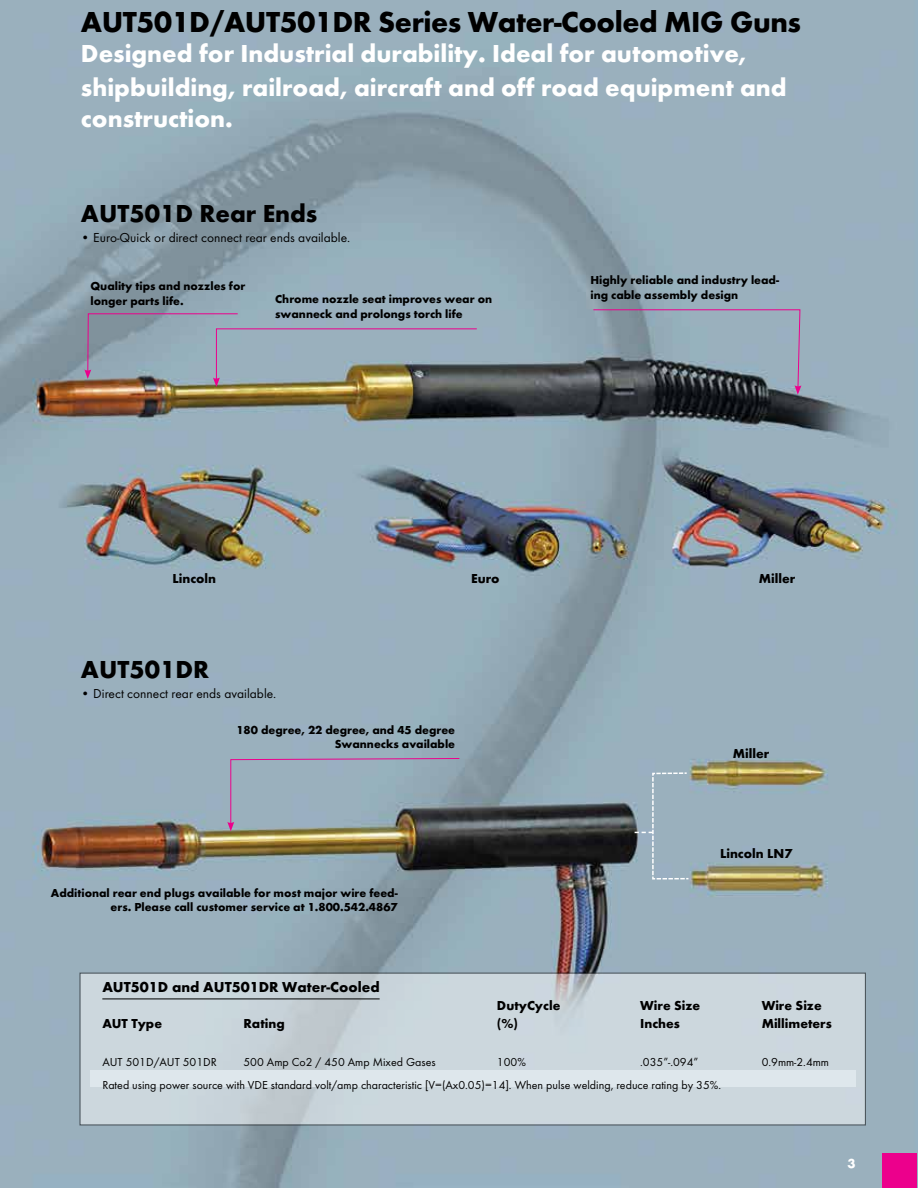
<style>
.page{position:relative;width:918px;height:1188px;background:#fff}
.page>*{position:absolute;margin:0;border:0;box-sizing:border-box;transform-origin:0 0}
.t1{font:700 30px "Futura TOT";letter-spacing:-.015em;color:#000}
.t2{font:700 25.5px/34px "Futura TOT";color:#fff}
.t3{font:700 25.5px "Futura TOT";color:#000}
.t4{font:700 15px "Futura TOT";color:#000}
.t5{font:700 13.5px "Futura TOT";color:#000}
.t6{font:13.5px "Futura TOT";color:#000}
.t7{font:700 13.5px "Futura TOT";color:#fff}
.t8{font:700 12px/14.4px "Futura TOT";color:#000}
.t9{font:12px "Futura TOT";color:#000}
</style>
<div class="page">
<img style="left:0;top:0;width:918px;height:1188px">
<div style="left:883px;top:1154px;width:34px;height:34px;background:#ec008c"></div>
<svg style="left:227px;top:758px;width:233px;height:73px;background:#92a1ad"></svg>
<svg style="left:593px;top:309px;width:208px;height:86px;background:#7b8894"></svg>
<svg style="left:84px;top:313px;width:394px;height:74px;background:#94a0a8"></svg>
<div style="left:80px;top:973px;width:785px;height:152px;background:linear-gradient(to right,#c8d3d9,#ccd7dd)"></div>
<div style="left:90px;top:1071px;width:765px;height:16px;background:#dee7ec"></div>
<hr style="left:102px;top:999px;width:278px;height:1px;background:#000">
<svg style="left:635px;top:772px;width:55px;height:108px;background:#9cb1be"></svg>
<h1 class="t1" style="left:81px;top:3px;width:722px">AUT501D/AUT501DR Series Water-Cooled MIG Guns</h1>
<h2 class="t2" style="left:81px;top:36px;width:707px">Designed for Industrial durability. Ideal for automotive, shipbuilding, railroad, aircraft and off road equipment and</h2>
<h2 class="t2" style="left:81px;top:101px;width:154px">construction.</h2>
<h2 class="t3" style="left:81px;top:198px;width:238px">AUT501D Rear Ends</h2>
<p class="t6" style="left:81px;top:229px;width:271px">• Euro-Quick or direct connect rear ends available.</p>
<p class="t8" style="left:90px;top:279px;width:157px">Quality tips and nozzles for longer parts life.</p>
<p class="t8" style="left:275px;top:292px;width:218px">Chrome nozzle seat improves wear on swanneck and prolongs torch life</p>
<p class="t8" style="left:590px;top:273px;width:190px">Highly reliable and industry lead&shy;ing cable assembly design</p>
<p class="t5" style="left:172px;top:570px;width:45px">Lincoln</p>
<p class="t5" style="left:471px;top:570px;width:30px">Euro</p>
<h2 class="t3" style="left:81px;top:654px;width:130px">AUT501DR</h2>
<p class="t6" style="left:81px;top:685px;width:197px">• Direct connect rear ends available.</p>
<p class="t8" style="left:236px;top:722px;width:220px;text-align:right">180 degree, 22 degree, and 45 degree<br>Swannecks available</p>
<p class="t5" style="left:759px;top:570px;width:38px">Miller</p>
<p class="t5" style="left:733px;top:745px;width:38px">Miller</p>
<p class="t8" style="left:51px;top:886px;width:348px;text-align:right">Additional rear end plugs available for most major wire feed&shy;ers. Please call customer service at 1.800.542.4867</p>
<p class="t5" style="left:720px;top:845px;width:74px">Lincoln LN7</p>
<p class="t4" style="left:102px;top:978px;width:279px">AUT501D and AUT501DR Water-Cooled</p>
<p class="t5" style="left:497px;top:997px;width:65px">DutyCycle</p>
<p class="t5" style="left:640px;top:997px;width:62px">Wire Size</p>
<p class="t5" style="left:762px;top:997px;width:62px">Wire Size</p>
<p class="t5" style="left:102px;top:1015px;width:61px">AUT Type</p>
<p class="t5" style="left:244px;top:1015px;width:43px">Rating</p>
<p class="t5" style="left:497px;top:1015px;width:23px">(%)</p>
<p class="t5" style="left:640px;top:1015px;width:41px">Inches</p>
<p class="t5" style="left:762px;top:1015px;width:72px">Millimeters</p>
<p class="t9" style="left:102px;top:1055px;width:116px">AUT 501D/AUT 501DR</p>
<p class="t9" style="left:244px;top:1055px;width:194px">500 Amp Co2 / 450 Amp Mixed Gases</p>
<p class="t9" style="left:497px;top:1055px;width:30px">100%</p>
<p class="t9" style="left:640px;top:1055px;width:60px">.035”-.094”</p>
<p class="t9" style="left:762px;top:1055px;width:69px">0.9mm-2.4mm</p>
<p class="t9" style="left:102px;top:1078px;width:620px">Rated using power source with VDE standard volt/amp characteristic [V=(Ax0.05)=14]. When pulse welding, reduce rating by 35%.</p>
<p class="t7" style="left:847px;top:1155px;width:10px">3</p>
</div>
